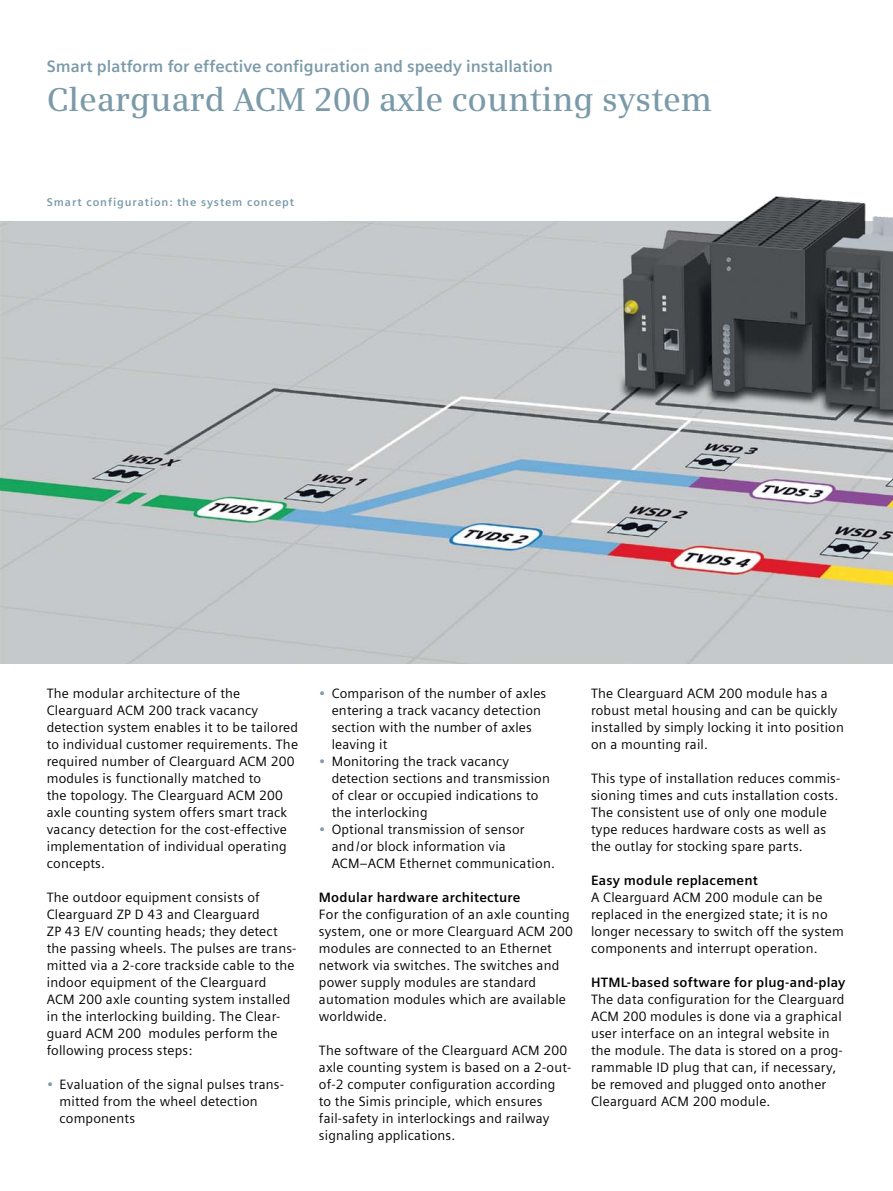
<style>
.page{position:relative;width:893px;height:1191px;background:#fff}
.page>*{position:absolute;margin:0;border:0;box-sizing:border-box;transform-origin:0 0}
.t1{font:600 33px "Siemens Serif";color:#7b9aa9}
.t2{font:700 16.5px "Siemens Sans";color:#7b9aa9}
.t3{font:13.5px/17px "Siemens Sans";letter-spacing:.015em;color:#000}
.t4{font:700 13.5px "Siemens Sans";letter-spacing:.015em;color:#000}
.t5{font:700 11.25px "Siemens Sans";letter-spacing:.08em;color:#7b9aa9}
.s1{color:#7b9aa9}
</style>
<div class="page">
<img style="left:741px;top:196px;width:152px;height:25px">
<img style="left:0;top:221px;width:893px;height:442px">
<p class="t2" style="left:47px;top:57px;width:508px">Smart platform for effective configuration and speedy installation</p>
<h1 class="t1" style="left:47px;top:80px;width:667px">Clearguard ACM 200 axle counting system</h1>
<p class="t5" style="left:47px;top:195px;width:249px">Smart configuration: the system concept</p>
<p class="t3" style="left:47px;top:684px;width:253px">The modular architecture of the Clearguard ACM 200 track vacancy detection system enables it to be tailored to individual customer requirements. The required number of Clearguard ACM 200 modules is functionally matched to<br>the topology. The Clearguard ACM 200 axle counting system offers smart track vacancy detection for the cost-effective implementation of individual operating concepts.</p>
<p class="t3" style="left:47px;top:888px;width:251px">The outdoor equipment consists of Clearguard ZP D 43 and Clearguard<br>ZP 43 E/V counting heads; they detect the passing wheels. The pulses are trans&shy;mitted via a 2-core trackside cable to the indoor equipment of the Clearguard ACM 200 axle counting system installed in the interlocking building. The Clear&shy;guard ACM 200 modules perform the following process steps:</p>
<p class="t3" style="left:60px;top:1076px;width:226px;text-indent:-13px"><span class="s1">•</span> Evaluation of the signal pulses trans&shy;mitted from the wheel detection components</p>
<p class="t3" style="left:332px;top:684px;width:216px;text-indent:-13px"><span class="s1">•</span> Comparison of the number of axles entering a track vacancy detection section with the number of axles leaving it</p>
<p class="t3" style="left:332px;top:752px;width:220px;text-indent:-13px"><span class="s1">•</span> Monitoring the track vacancy detection sections and transmission of clear or occupied indications to the interlocking</p>
<p class="t3" style="left:332px;top:820px;width:225px;text-indent:-13px"><span class="s1">•</span> Optional transmission of sensor and/or block information via<br>ACM–ACM Ethernet communication.</p>
<p class="t4" style="left:319px;top:889px;width:203px">Modular hardware architecture</p>
<p class="t3" style="left:319px;top:905px;width:256px">For the configuration of an axle counting system, one or more Clearguard ACM 200 modules are connected to an Ethernet network via switches. The switches and power supply modules are standard automation modules which are available worldwide.</p>
<p class="t3" style="left:319px;top:1042px;width:254px">The software of the Clearguard ACM 200 axle counting system is based on a 2-out&shy;of-2 computer configuration according<br>to the Simis principle, which ensures fail-safety in interlockings and railway signaling applications.</p>
<p class="t3" style="left:591px;top:684px;width:254px">The Clearguard ACM 200 module has a robust metal housing and can be quickly installed by simply locking it into position on a mounting rail.</p>
<p class="t3" style="left:591px;top:769px;width:251px">This type of installation reduces commis&shy;sioning times and cuts installation costs.<br>The consistent use of only one module type reduces hardware costs as well as the outlay for stocking spare parts.</p>
<p class="t4" style="left:591px;top:872px;width:168px">Easy module replacement</p>
<p class="t3" style="left:591px;top:888px;width:254px">A Clearguard ACM 200 module can be replaced in the energized state; it is no longer necessary to switch off the system components and interrupt operation.</p>
<p class="t4" style="left:591px;top:974px;width:256px">HTML-based software for plug-and-play</p>
<p class="t3" style="left:591px;top:991px;width:255px">The data configuration for the Clearguard ACM 200 modules is done via a graphical user interface on an integral website in the module. The data is stored on a prog&shy;rammable ID plug that can, if necessary, be removed and plugged onto another Clearguard ACM 200 module.</p>
</div>
